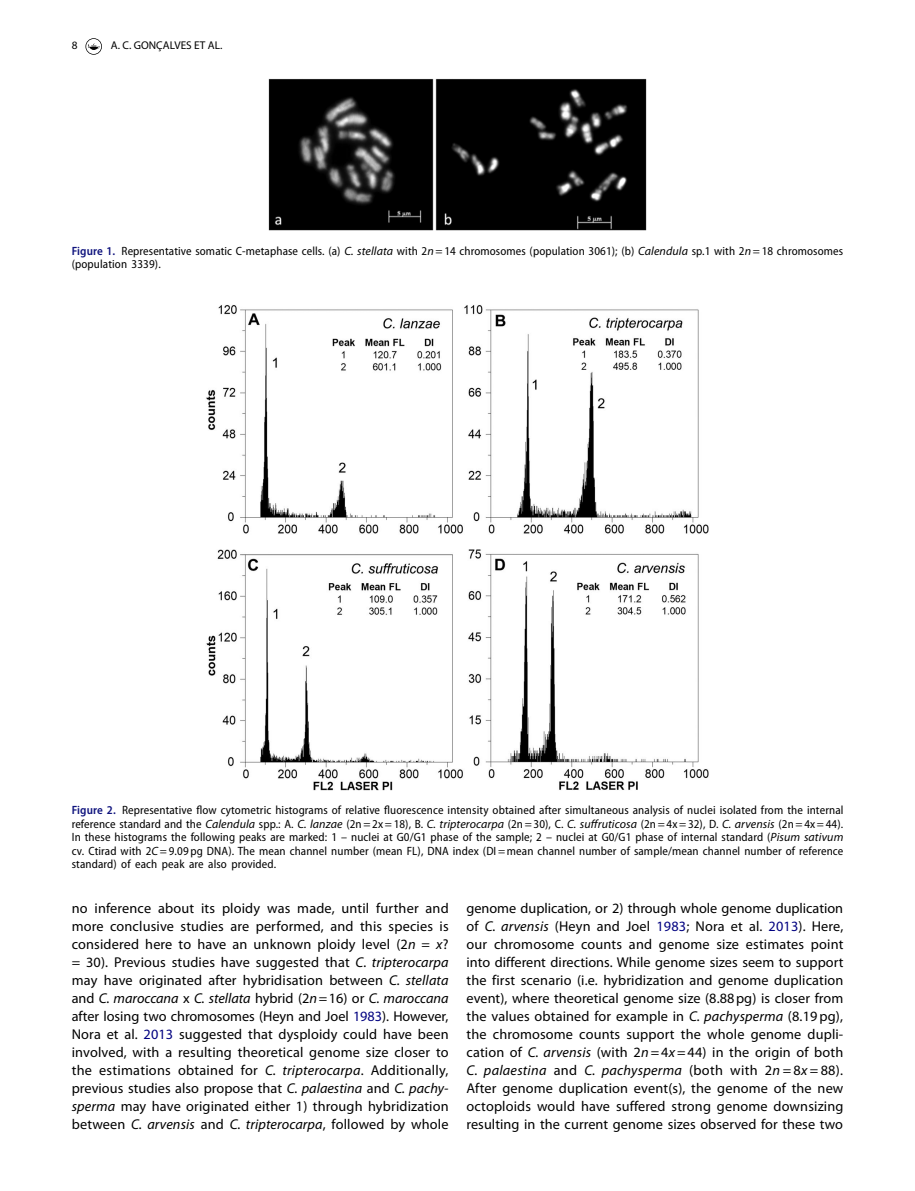
<style>
.page{position:relative;width:915px;height:1191px;background:#fff}
.page>*{position:absolute;margin:0;border:0;box-sizing:border-box;transform-origin:0 0}
.t1{font:14.25px/18px "Myriad Pro";letter-spacing:.005em;color:#000;text-align:justify}
.t2{font:semi-condensed 12px/13.5px "Myriad Pro";letter-spacing:.01em;color:#000}
.t3{font:11.25px "Myriad Pro";color:#000}
.s1{font-weight:600;color:#10147e}
.s2{font-style:italic;font-stretch:normal}
.s3{font-style:italic}
.s4{color:#000080}
</style>
<div class="page">
<svg style="left:85px;top:38px;width:17px;height:17px"></svg>
<img style="left:268px;top:79px;width:378px;height:151px">
<img style="left:206px;top:305px;width:503px;height:485px">
<p class="t3" style="left:72px;top:39px;width:7px">8</p>
<p class="t3" style="left:111px;top:39px;width:113px">A. C. GONÇALVES ET AL.</p>
<p class="t2" style="left:72px;top:244px;width:772px"><span class="s1">Figure 1.</span> Representative somatic C-metaphase cells. (a) <span class="s2">C. stellata</span> with 2<span class="s2">n</span>=14 chromosomes (population 3061); (b) <span class="s2">Calendula</span> sp.1 with 2<span class="s2">n</span>=18 chromosomes (population 3339).</p>
<p class="t2" style="left:72px;top:803px;width:773px;text-align:justify"><span class="s1">Figure 2.</span> Representative flow cytometric histograms of relative fluorescence intensity obtained after simultaneous analysis of nuclei isolated from the internal reference standard and the <span class="s2">Calendula</span> spp.: A. <span class="s2">C. lanzae</span> (2n=2x=18), B. <span class="s2">C. tripterocarpa</span> (2n=30), C. <span class="s2">C. suffruticosa</span> (2n=4x=32), D. <span class="s2">C. arvensis</span> (2n=4x=44).<br>In these histograms the following peaks are marked: 1 – nuclei at G0/G1 phase of the sample; 2 – nuclei at G0/G1 phase of internal standard (<span class="s2">Pisum sativum </span>cv. Ctirad with 2<span class="s2">C</span>=9.09 pg DNA). The mean channel number (mean FL), DNA index (DI =mean channel number of sample/mean channel number of reference standard) of each peak are also provided.</p>
<p class="t1" style="left:72px;top:899px;width:378px">no inference about its ploidy was made, until further and more conclusive studies are performed, and this species is considered here to have an unknown ploidy level (2<span class="s3">n</span> = <span class="s3">x</span>? = 30). Previous studies have suggested that <span class="s3">C. tripterocarpa </span>may have originated after hybridisation between <span class="s3">C. stellata </span>and <span class="s3">C. maroccana</span> x <span class="s3">C. stellata</span> hybrid (2<span class="s3">n</span>=16) or <span class="s3">C. maroccana </span>after losing two chromosomes (Heyn and Joel <span class="s4">1983</span>). However, Nora et al. <span class="s4">2013</span> suggested that dysploidy could have been involved, with a resulting theoretical genome size closer to the estimations obtained for <span class="s3">C. tripterocarpa</span>. Additionally, previous studies also propose that <span class="s3">C. palaestina</span> and <span class="s3">C. pachy&shy;sperma</span> may have originated either 1) through hybridization between <span class="s3">C. arvensis</span> and <span class="s3">C. tripterocarpa</span>, followed by whole</p>
<p class="t1" style="left:466px;top:899px;width:378px">genome duplication, or 2) through whole genome duplication of <span class="s3">C. arvensis</span> (Heyn and Joel <span class="s4">1983</span>; Nora et al. <span class="s4">2013</span>). Here, our chromosome counts and genome size estimates point into different directions. While genome sizes seem to support the first scenario (i.e. hybridization and genome duplication event), where theoretical genome size (8.88pg) is closer from the values obtained for example in <span class="s3">C. pachysperma</span> (8.19 pg), the chromosome counts support the whole genome dupli&shy;cation of <span class="s3">C. arvensis</span> (with 2<span class="s3">n</span>=4<span class="s3">x</span>=44) in the origin of both <span class="s3">C. palaestina</span> and <span class="s3">C. pachysperma</span> (both with 2<span class="s3">n</span> = 8<span class="s3">x</span> = 88).<br>After genome duplication event(s), the genome of the new octoploids would have suffered strong genome downsizing resulting in the current genome sizes observed for these two</p>
</div>
